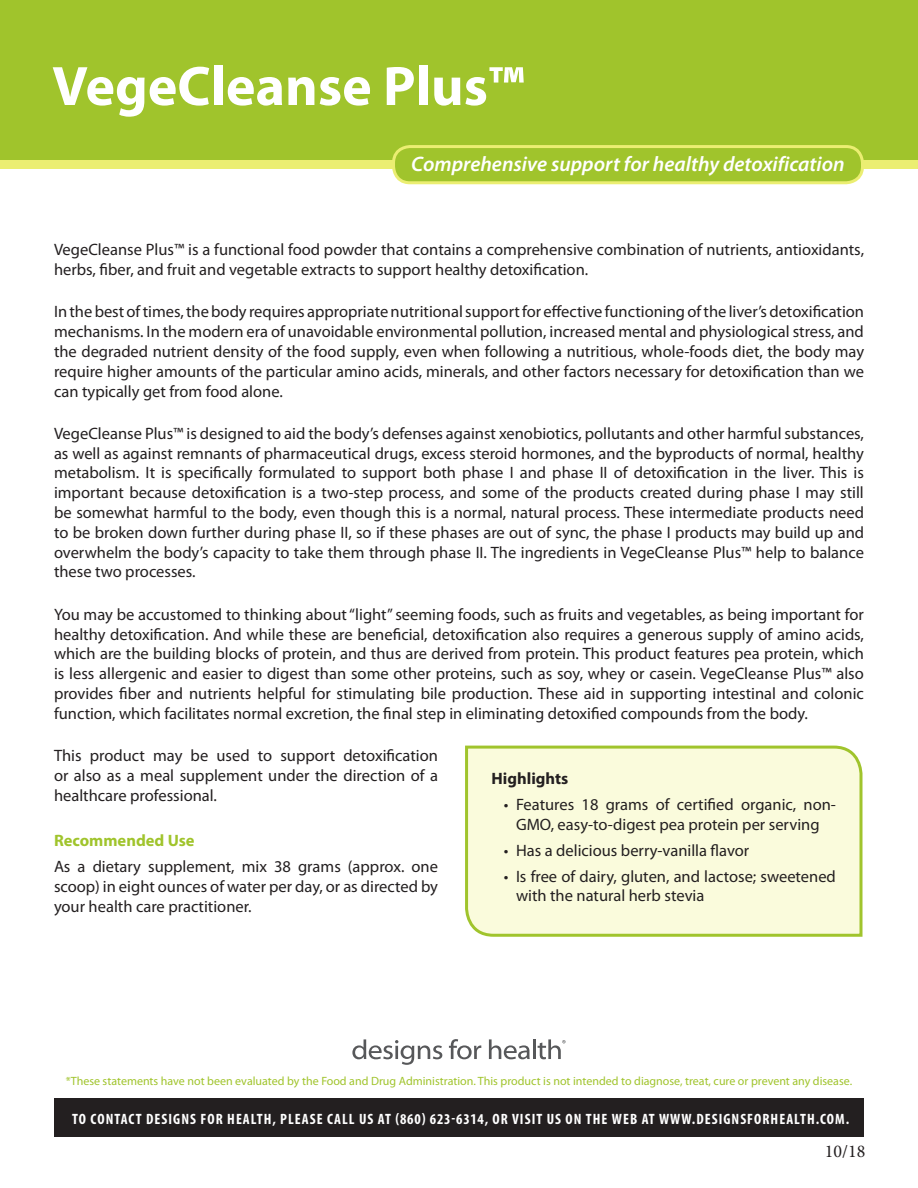
<style>
.page{position:relative;width:918px;height:1188px;background:#fff}
.page>*{position:absolute;margin:0;border:0;box-sizing:border-box;transform-origin:0 0}
.t1{font:700 55.95px "Myriad Pro";color:#fff}
.t2{font:italic 600 21px "Myriad Pro";color:#fff}
.t3{font:18px "Minion Pro";color:#231f20}
.t4{font:16.5px/19.8px "Myriad Pro";color:#231f20;text-align:justify}
.t5{font:700 16.5px "Myriad Pro";color:#a0c42c}
.t6{font:700 16.5px "Myriad Pro";color:#231f20}
.t7{font:700 condensed 15px "Myriad Pro";letter-spacing:.07em;color:#fff}
.t8{font:12px "Myriad Pro";color:#a0c42c}
</style>
<div class="page">
<div style="left:465px;top:745px;width:398px;height:192px;background:#fafbdc"></div>
<div style="left:0;top:0;width:918px;height:160px;background:#a0c42c"></div>
<div style="left:0;top:160px;width:918px;height:8px;background:#ebee72"></div>
<div style="left:394px;top:147px;width:468px;height:36px;background:#a0c42c;border-radius:17px"></div>
<div style="left:392px;top:145px;width:472px;height:39px;border:3px solid #ebee72;border-radius:17px"></div>
<div style="left:54px;top:1098px;width:810px;height:39px;background:#231f20"></div>
<svg style="left:352px;top:1039px;width:90px;height:26px"></svg>
<svg style="left:449px;top:1039px;width:32px;height:20px"></svg>
<svg style="left:489px;top:1039px;width:41px;height:20px"></svg>
<hr style="left:533px;top:1039px;width:3px;height:20px;background:#57585a">
<svg style="left:538px;top:1039px;width:28px;height:20px"></svg>
<p class="t1" style="left:52px;top:50px;width:474px">VegeCleanse Plus™</p>
<p class="t2" style="left:411px;top:151px;width:435px">Comprehensive support for healthy detoxification</p>
<p class="t4" style="left:54px;top:240px;width:812px">VegeCleanse Plus™ is a functional food powder that contains a comprehensive combination of nutrients, antioxidants, herbs, fiber, and fruit and vegetable extracts to support healthy detoxification.</p>
<p class="t4" style="left:54px;top:302px;width:812px">In the best of times, the body requires appropriate nutritional support for effective functioning of the liver’s detoxification mechanisms. In the modern era of unavoidable environmental pollution, increased mental and physiological stress, and the degraded nutrient density of the food supply, even when following a nutritious, whole-foods diet, the body may require higher amounts of the particular amino acids, minerals, and other factors necessary for detoxification than we can typically get from food alone.</p>
<p class="t4" style="left:54px;top:423px;width:812px">VegeCleanse Plus™ is designed to aid the body’s defenses against xenobiotics, pollutants and other harmful substances, as well as against remnants of pharmaceutical drugs, excess steroid hormones, and the byproducts of normal, healthy metabolism. It is specifically formulated to support both phase I and phase II of detoxification in the liver. This is important because detoxification is a two-step process, and some of the products created during phase I may still be somewhat harmful to the body, even though this is a normal, natural process. These intermediate products need to be broken down further during phase II, so if these phases are out of sync, the phase I products may build up and overwhelm the body’s capacity to take them through phase II. The ingredients in VegeCleanse Plus™ help to balance these two processes.</p>
<p class="t4" style="left:54px;top:604px;width:812px">You may be accustomed to thinking about “light” seeming foods, such as fruits and vegetables, as being important for healthy detoxification. And while these are beneficial, detoxification also requires a generous supply of amino acids, which are the building blocks of protein, and thus are derived from protein. This product features pea protein, which is less allergenic and easier to digest than some other proteins, such as soy, whey or casein. VegeCleanse Plus™ also provides fiber and nutrients helpful for stimulating bile production. These aid in supporting intestinal and colonic function, which facilitates normal excretion, the final step in eliminating detoxified compounds from the body.</p>
<p class="t4" style="left:54px;top:745px;width:386px">This product may be used to support detoxification or also as a meal supplement under the direction of a healthcare professional.</p>
<p class="t5" style="left:54px;top:830px;width:142px">Recommended Use</p>
<p class="t4" style="left:54px;top:857px;width:386px">As a dietary supplement, mix 38 grams (approx. one scoop) in eight ounces of water per day, or as directed by your health care practitioner.</p>
<p class="t6" style="left:492px;top:768px;width:78px">Highlights</p>
<p class="t4" style="left:504px;top:794px;width:334px;text-align:center">• Features 18 grams of certified organic, non-<br>GMO, easy-to-digest pea protein per serving</p>
<p class="t4" style="left:504px;top:840px;width:247px">• Has a delicious berry-vanilla flavor</p>
<p class="t4" style="left:516px;top:866px;width:321px;text-indent:-12px">• Is free of dairy, gluten, and lactose; sweetened with the natural herb stevia</p>
<p class="t8" style="left:66px;top:1073px;width:788px">*These statements have not been evaluated by the Food and Drug Administration. This product is not intended to diagnose, treat, cure or prevent any disease.</p>
<p class="t7" style="left:72px;top:1109px;width:778px">TO CONTACT DESIGNS FOR HEALTH, PLEASE CALL US AT (860) 623-6314, OR VISIT US ON THE WEB AT WWW.DESIGNSFORHEALTH.COM.</p>
<p class="t3" style="left:825px;top:1139px;width:42px">10/18</p>
</div>
